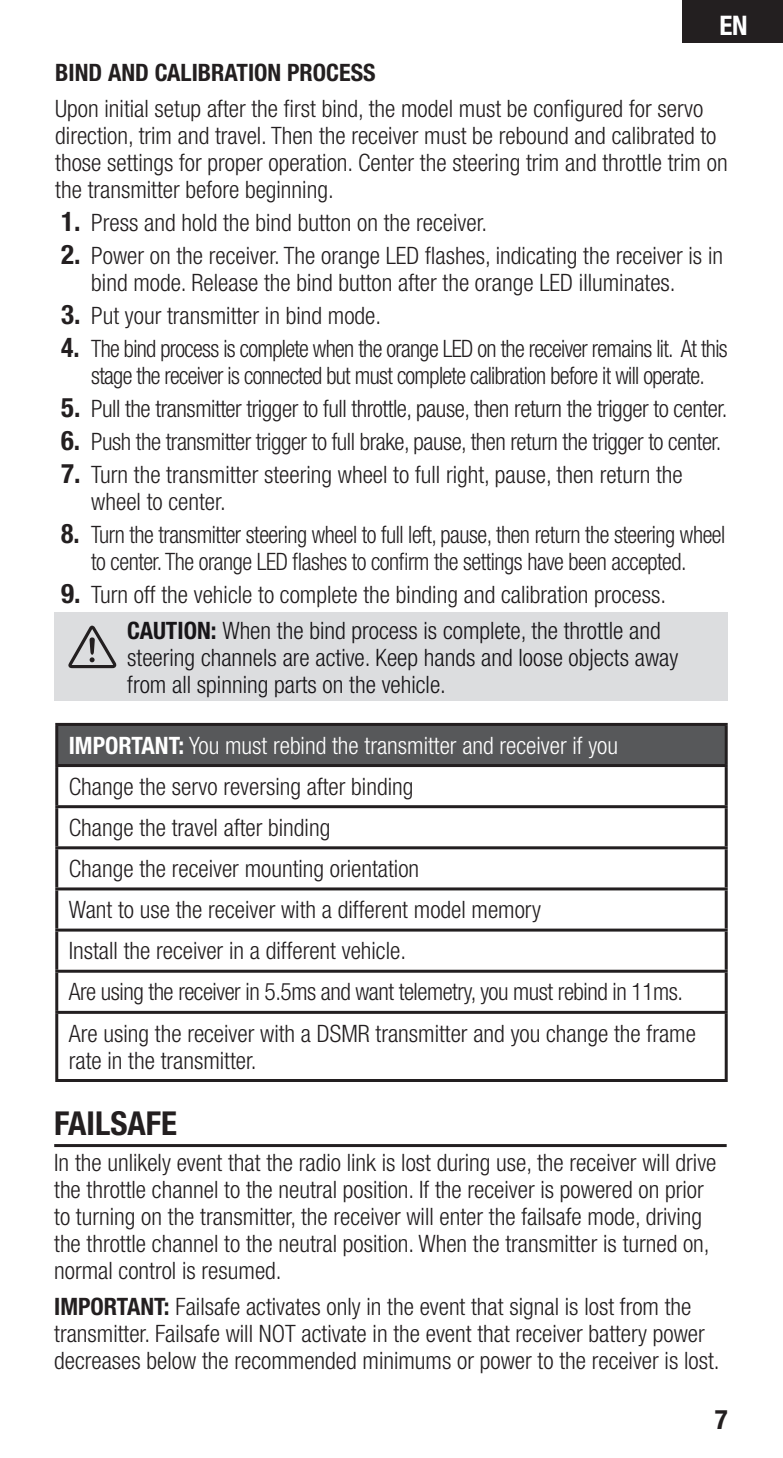
<style>
.page{position:relative;width:783px;height:1458px;background:#fff}
.page>*{position:absolute;margin:0;border:0;box-sizing:border-box;transform-origin:0 0}
.t1{font:700 condensed 33px "Helvetica Neue LT Std";color:#231f20}
.t2{font:700 condensed 27px "Helvetica Neue LT Std";color:#fff}
.t3{font:700 condensed 27px "Helvetica Neue LT Std";color:#231f20}
.t4{font:300 condensed 24px/27px "Helvetica Neue LT Std";color:#231f20}
.t5{font:300 condensed 24px "Helvetica Neue LT Std";letter-spacing:-.02em;color:#231f20}
.t6{font:300 condensed 24px/27px "Helvetica Neue LT Std";letter-spacing:-.03em;color:#231f20;text-align:center;scale:.95 1}
.t7{font:300 condensed 24px/27px "Helvetica Neue LT Std";letter-spacing:-.02em;color:#231f20;text-align:center;scale:.95 1}
.t8{font:300 condensed 24px/27px "Helvetica Neue LT Std";color:#171518}
.t9{font:700 condensed 24px "Helvetica Neue LT Std";color:#231f20}
.s1{font-weight:700;font-size:27px}
.s2{font-weight:700;color:#171518}
.s3{color:#171518}
.s4{font-weight:700;color:#fff}
.s5{color:#fff}
.s6{font-weight:700}
</style>
<div class="page">
<div style="left:683px;top:0;width:100px;height:43px;background:#231f20"></div>
<div style="left:54px;top:612px;width:674px;height:88px;background:#dcdddf"></div>
<svg style="left:68px;top:626px;width:48px;height:42px"></svg>
<div style="left:57px;top:724px;width:669px;height:42px;background:#57585a"></div>
<hr style="left:55px;top:723px;width:673px;height:3px;background:#231f20">
<hr style="left:55px;top:726px;width:3px;height:38px;background:#231f20">
<hr style="left:725px;top:726px;width:3px;height:38px;background:#231f20">
<hr style="left:55px;top:764px;width:673px;height:3px;background:#231f20">
<hr style="left:55px;top:767px;width:3px;height:38px;background:#231f20">
<hr style="left:725px;top:767px;width:3px;height:38px;background:#231f20">
<hr style="left:55px;top:805px;width:673px;height:3px;background:#231f20">
<hr style="left:55px;top:808px;width:3px;height:38px;background:#231f20">
<hr style="left:725px;top:808px;width:3px;height:38px;background:#231f20">
<hr style="left:55px;top:846px;width:673px;height:3px;background:#231f20">
<hr style="left:55px;top:849px;width:3px;height:38px;background:#231f20">
<hr style="left:725px;top:849px;width:3px;height:38px;background:#231f20">
<hr style="left:55px;top:887px;width:673px;height:3px;background:#231f20">
<hr style="left:55px;top:890px;width:3px;height:39px;background:#231f20">
<hr style="left:725px;top:890px;width:3px;height:39px;background:#231f20">
<hr style="left:55px;top:929px;width:673px;height:3px;background:#231f20">
<hr style="left:55px;top:932px;width:3px;height:38px;background:#231f20">
<hr style="left:725px;top:932px;width:3px;height:38px;background:#231f20">
<hr style="left:55px;top:970px;width:673px;height:3px;background:#231f20">
<hr style="left:55px;top:973px;width:3px;height:38px;background:#231f20">
<hr style="left:725px;top:973px;width:3px;height:38px;background:#231f20">
<hr style="left:55px;top:1011px;width:673px;height:3px;background:#231f20">
<hr style="left:55px;top:1014px;width:3px;height:65px;background:#231f20">
<hr style="left:725px;top:1014px;width:3px;height:65px;background:#231f20">
<hr style="left:55px;top:1079px;width:673px;height:3px;background:#231f20">
<hr style="left:54px;top:1144px;width:673px;height:3px;background:#231f20">
<p class="t2" style="left:719px;top:16px;width:30px">EN</p>
<p class="t9" style="left:55px;top:64px;width:322px">BIND AND CALIBRATION PROCESS</p>
<p class="t4" style="left:55px;top:98px;width:674px">Upon initial setup after the first bind, the model must be configured for servo direction, trim and travel. Then the receiver must be rebound and calibrated to those settings for proper operation. Center the steering trim and throttle trim on the transmitter before beginning.</p>
<p class="t4" style="left:61px;top:212px;width:428px"><span class="s1">1.</span> Press and hold the bind button on the receiver.</p>
<p class="t4" style="left:91px;top:245px;width:633px;text-indent:-30px"><span class="s1">2.</span> Power on the receiver. The orange LED flashes, indicating the receiver is in bind mode. Release the bind button after the orange LED illuminates.</p>
<p class="t4" style="left:61px;top:305px;width:321px"><span class="s1">3.</span> Put your transmitter in bind mode.</p>
<p class="t6" style="left:61px;top:338px;width:703px"><span class="s1">4.</span> The bind process is complete when the orange LED on the receiver remains lit. At this stage the receiver is connected but must complete calibration before it will operate.</p>
<p class="t5" style="left:61px;top:400px;width:668px"><span class="s1">5.</span> Pull the transmitter trigger to full throttle, pause, then return the trigger to center.</p>
<p class="t5" style="left:61px;top:433px;width:662px"><span class="s1">6.</span> Push the transmitter trigger to full brake, pause, then return the trigger to center.</p>
<p class="t4" style="left:91px;top:464px;width:593px;text-indent:-30px"><span class="s1">7.</span> Turn the transmitter steering wheel to full right, pause, then return the wheel to center.</p>
<p class="t7" style="left:61px;top:524px;width:701px"><span class="s1">8.</span> Turn the transmitter steering wheel to full left, pause, then return the steering wheel to center. The orange LED flashes to confirm the settings have been accepted.</p>
<p class="t4" style="left:61px;top:579px;width:607px;line-height:36px;text-align:right"><span class="s1">9.</span> Turn off the vehicle to complete the binding and calibration process.<br><span class="s2">CAUTION:</span> <span class="s3">When the bind process is complete, the throttle and</span></p>
<p class="t8" style="left:127px;top:647px;width:553px">steering channels are active. Keep hands and loose objects away from all spinning parts on the vehicle.</p>
<p class="t4" style="left:69px;top:727px;width:629px;line-height:41.1px"><span class="s4">IMPORTANT:</span> <span class="s5">You must rebind the transmitter and receiver if you<br></span>Change the servo reversing after binding<br>Change the travel after binding<br>Change the receiver mounting orientation<br>Want to use the receiver with a different model memory<br>Install the receiver in a different vehicle.<br>Are using the receiver in 5.5ms and want telemetry, you must rebind in 11ms.<br>Are using the receiver with a DSMR transmitter and you change the frame</p>
<p class="t4" style="left:69px;top:1049px;width:189px">rate in the transmitter.</p>
<h1 class="t1" style="left:54px;top:1112px;width:124px">FAILSAFE</h1>
<p class="t4" style="left:54px;top:1152px;width:664px">In the unlikely event that the radio link is lost during use, the receiver will drive the throttle channel to the neutral position. If the receiver is powered on prior to turning on the transmitter, the receiver will enter the failsafe mode, driving the throttle channel to the neutral position. When the transmitter is turned on, normal control is resumed.</p>
<p class="t4" style="left:54px;top:1296px;width:667px"><span class="s6">IMPORTANT:</span> Failsafe activates only in the event that signal is lost from the transmitter. Failsafe will NOT activate in the event that receiver battery power decreases below the recommended minimums or power to the receiver is lost.</p>
<p class="t3" style="left:715px;top:1409px;width:14px">7</p>
</div>
